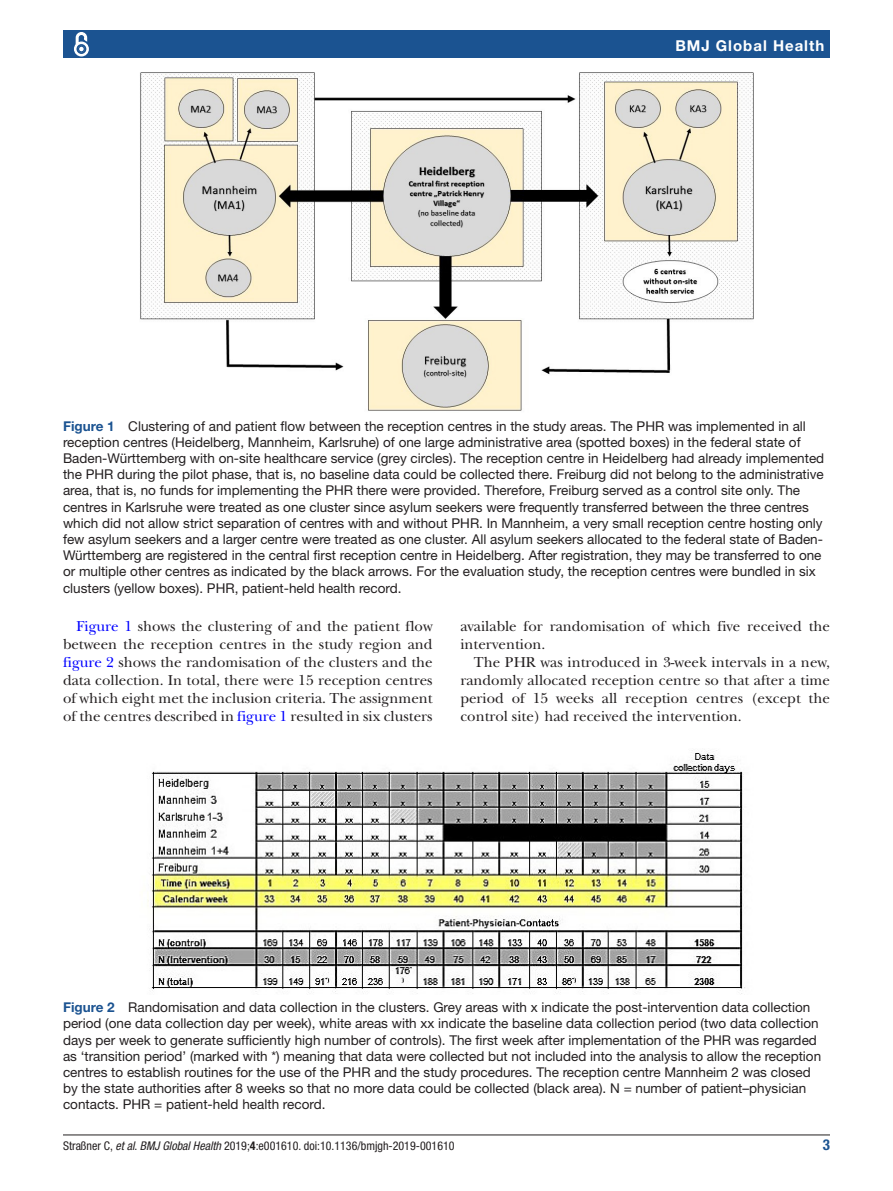
<style>
.page{position:relative;width:893px;height:1191px;background:#fff}
.page>*{position:absolute;margin:0;border:0;box-sizing:border-box;transform-origin:0 0}
.t1{font:15px/18px "New Baskerville";color:#231f20;text-align:justify}
.t2{font:700 15px "Helvetica Neue LT Std";letter-spacing:.065em;color:#fff}
.t3{font:700 condensed 15px "Helvetica Neue LT Std";color:#1b5391}
.t4{font:13.5px/16.2px "Helvetica Neue LT Std";color:#231f20}
.t5{font:condensed 12px "Helvetica Neue LT Std";color:#231f20}
.s1{font-weight:700;color:#1b5391}
.s2{color:#00f}
.s3{font-style:italic}
.s4{font-weight:700}
</style>
<div class="page">
<hr style="left:63px;top:1134px;width:767px;height:1px;background:#231f20">
<div style="left:63px;top:31px;width:767px;height:27px;background:#1b5391"></div>
<svg style="left:74px;top:32px;width:15px;height:25px"></svg>
<div style="left:78px;top:45px;width:7px;height:8px;border:1px solid #1b5391;border-radius:50%"></div>
<img style="left:140px;top:73px;width:613px;height:338px">
<img style="left:147px;top:750px;width:598px;height:244px">
<p class="t2" style="left:675px;top:36px;width:150px">BMJ Global Health</p>
<p class="t4" style="left:63px;top:417px;width:763px"><span class="s1">Figure 1</span> Clustering of and patient flow between the reception centres in the study areas. The PHR was implemented in all reception centres (Heidelberg, Mannheim, Karlsruhe) of one large administrative area (spotted boxes) in the federal state of Baden-Württemberg with on-site healthcare service (grey circles). The reception centre in Heidelberg had already implemented the PHR during the pilot phase, that is, no baseline data could be collected there. Freiburg did not belong to the administrative area, that is, no funds for implementing the PHR there were provided. Therefore, Freiburg served as a control site only. The centres in Karlsruhe were treated as one cluster since asylum seekers were frequently transferred between the three centres which did not allow strict separation of centres with and without PHR. In Mannheim, a very small reception centre hosting only few asylum seekers and a larger centre were treated as one cluster. All asylum seekers allocated to the federal state of Baden-Württemberg are registered in the central first reception centre in Heidelberg. After registration, they may be transferred to one or multiple other centres as indicated by the black arrows. For the evaluation study, the reception centres were bundled in six clusters (yellow boxes). PHR, patient-held health record.</p>
<p class="t1" style="left:63px;top:617px;width:371px;text-indent:14px"><span class="s2">Figure 1</span> shows the clustering of and the patient flow between the reception centres in the study region and <span class="s2">figure 2</span> shows the randomisation of the clusters and the data collection. In total, there were 15 reception centres of which eight met the inclusion criteria. The assignment of the centres described in <span class="s2">figure 1</span> resulted in six clusters</p>
<p class="t1" style="left:460px;top:617px;width:371px">available for randomisation of which five received the intervention.</p>
<p class="t1" style="left:460px;top:653px;width:371px;text-indent:14px">The PHR was introduced in 3-week intervals in a new, randomly allocated reception centre so that after a time period of 15 weeks all reception centres (except the control site) had received the intervention.</p>
<p class="t4" style="left:63px;top:999px;width:760px"><span class="s1">Figure 2</span> Randomisation and data collection in the clusters. Grey areas with x indicate the post-intervention data collection period (one data collection day per week), white areas with xx indicate the baseline data collection period (two data collection days per week to generate sufficiently high number of controls). The first week after implementation of the PHR was regarded as ‘transition period’ (marked with *) meaning that data were collected but not included into the analysis to allow the reception centres to establish routines for the use of the PHR and the study procedures. The reception centre Mannheim 2 was closed by the state authorities after 8 weeks so that no more data could be collected (black area). N = number of patient–physician contacts. PHR = patient-held health record.</p>
<p class="t5" style="left:63px;top:1138px;width:393px">Straßner C, <span class="s3">et al</span>. <span class="s3">BMJ Global Health</span> 2019;<span class="s4">4</span>:e001610. doi:10.1136/bmjgh-2019-001610</p>
<p class="t3" style="left:823px;top:1135px;width:9px">3</p>
</div>
